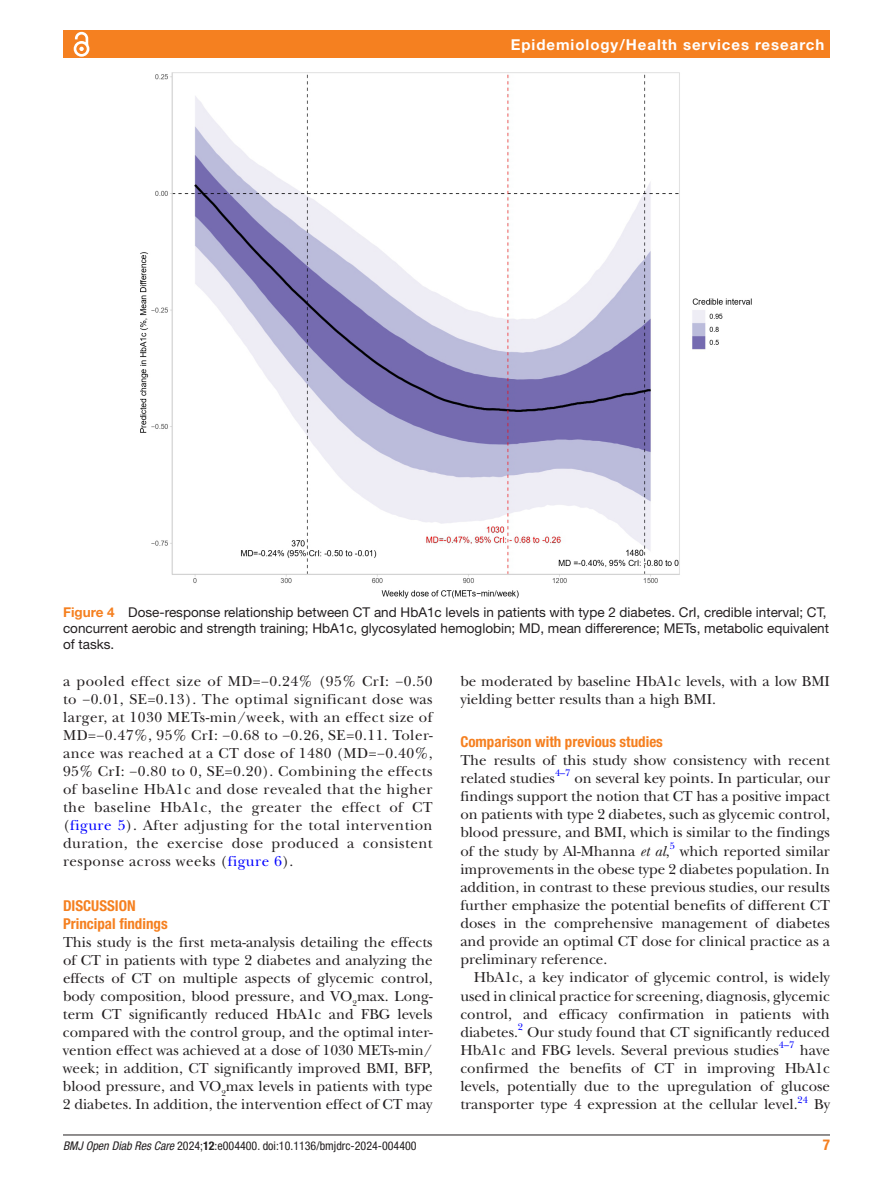
<style>
.page{position:relative;width:893px;height:1191px;background:#fff}
.page>*{position:absolute;margin:0;border:0;box-sizing:border-box;transform-origin:0 0}
.t1{font:15px/18px "New Baskerville";color:#231f20;text-align:justify}
.t2{font:700 condensed 15px/18px "Helvetica Neue LT Std";color:#f58020}
.t3{font:700 15px "Helvetica Neue LT Std";letter-spacing:.065em;color:#fff}
.t4{font:13.5px/16.2px "Helvetica Neue LT Std";color:#231f20}
.t5{font:condensed 12px "Helvetica Neue LT Std";color:#231f20}
.t6{font:9.9px "New Baskerville";color:#00f}
.s1{font-weight:700;color:#f58020}
.s2{color:#00f}
.s3{font-style:italic}
.s4{font-weight:700}
</style>
<div class="page">
<hr style="left:63px;top:1134px;width:767px;height:1px;background:#231f20">
<div style="left:63px;top:31px;width:767px;height:27px;background:#f58020"></div>
<svg style="left:73px;top:31px;width:17px;height:26px"></svg>
<img style="left:140px;top:73px;width:612px;height:526px">
<p class="t3" style="left:511px;top:35px;width:315px">Epidemiology/Health services research</p>
<p class="t4" style="left:63px;top:603px;width:767px"><span class="s1">Figure 4</span> Dose-response relationship between CT and HbA1c levels in patients with type 2 diabetes. CrI, credible interval; CT, concurrent aerobic and strength training; HbA1c, glycosylated hemoglobin; MD, mean differerence; METs, metabolic equivalent of tasks.</p>
<p class="t1" style="left:63px;top:672px;width:371px">a pooled effect size of MD=−0.24% (95% CrI: −0.50 to −0.01, SE=0.13). The optimal significant dose was larger, at 1030 METs-min/week, with an effect size of MD=−0.47%, 95% CrI: −0.68 to −0.26, SE=0.11. Toler&shy;ance was reached at a CT dose of 1480 (MD=−0.40%, 95% CrI: −0.80 to 0, SE=0.20). Combining the effects of baseline HbA1c and dose revealed that the higher the baseline HbA1c, the greater the effect of CT (<span class="s2">figure 5</span>). After adjusting for the total intervention duration, the exercise dose produced a consistent response across weeks (<span class="s2">figure 6</span>).</p>
<p class="t2" style="left:63px;top:897px;width:106px">DISCUSSION<br>Principal findings</p>
<p class="t1" style="left:63px;top:933px;width:371px">This study is the first meta-analysis detailing the effects of CT in patients with type 2 diabetes and analyzing the effects of CT on multiple aspects of glycemic control, body composition, blood pressure, and VO<sub>2</sub>max. Long&shy;term CT significantly reduced HbA1c and FBG levels compared with the control group, and the optimal inter&shy;vention effect was achieved at a dose of 1030 METs-min/ week; in addition, CT significantly improved BMI, BFP, blood pressure, and VO<sub>2</sub>max levels in patients with type 2 diabetes. In addition, the intervention effect of CT may</p>
<p class="t1" style="left:460px;top:672px;width:371px">be moderated by baseline HbA1c levels, with a low BMI yielding better results than a high BMI.</p>
<p class="t2" style="left:460px;top:732px;width:204px">Comparison with previous studies</p>
<p class="t1" style="left:460px;top:751px;width:371px">The results of this study show consistency with recent related studies<sup>4–7</sup> on several key points. In particular, our findings support the notion that CT has a positive impact on patients with type 2 diabetes, such as glycemic control, blood pressure, and BMI, which is similar to the findings of the study by Al-Mhanna <span class="s3">et al</span>,</p>
<p class="t6" style="left:670px;top:839px;width:7px">5</p>
<p class="t1" style="left:460px;top:841px;width:371px;text-indent:219px">which reported similar improvements in the obese type 2 diabetes population. In addition, in contrast to these previous studies, our results further emphasize the potential benefits of different CT doses in the comprehensive management of diabetes and provide an optimal CT dose for clinical practice as a preliminary reference.</p>
<p class="t1" style="left:460px;top:968px;width:371px;text-indent:14px">HbA1c, a key indicator of glycemic control, is widely used in clinical practice for screening, diagnosis, glycemic control, and efficacy confirmation in patients with diabetes.<sup>2</sup> Our study found that CT significantly reduced HbA1c and FBG levels. Several previous studies</p>
<p class="t6" style="left:779px;top:1039px;width:17px">4–7</p>
<p class="t1" style="left:460px;top:1041px;width:371px;text-indent:340px">have confirmed the benefits of CT in improving HbA1c levels, potentially due to the upregulation of glucose transporter type 4 expression at the cellular level.<sup>24</sup> By</p>
<p class="t5" style="left:63px;top:1138px;width:355px"><span class="s3">BMJ Open Diab Res Care</span> 2024;<span class="s4">12</span>:e004400. doi:10.1136/bmjdrc-2024-004400</p>
<p class="t2" style="left:823px;top:1135px;width:9px">7</p>
</div>
